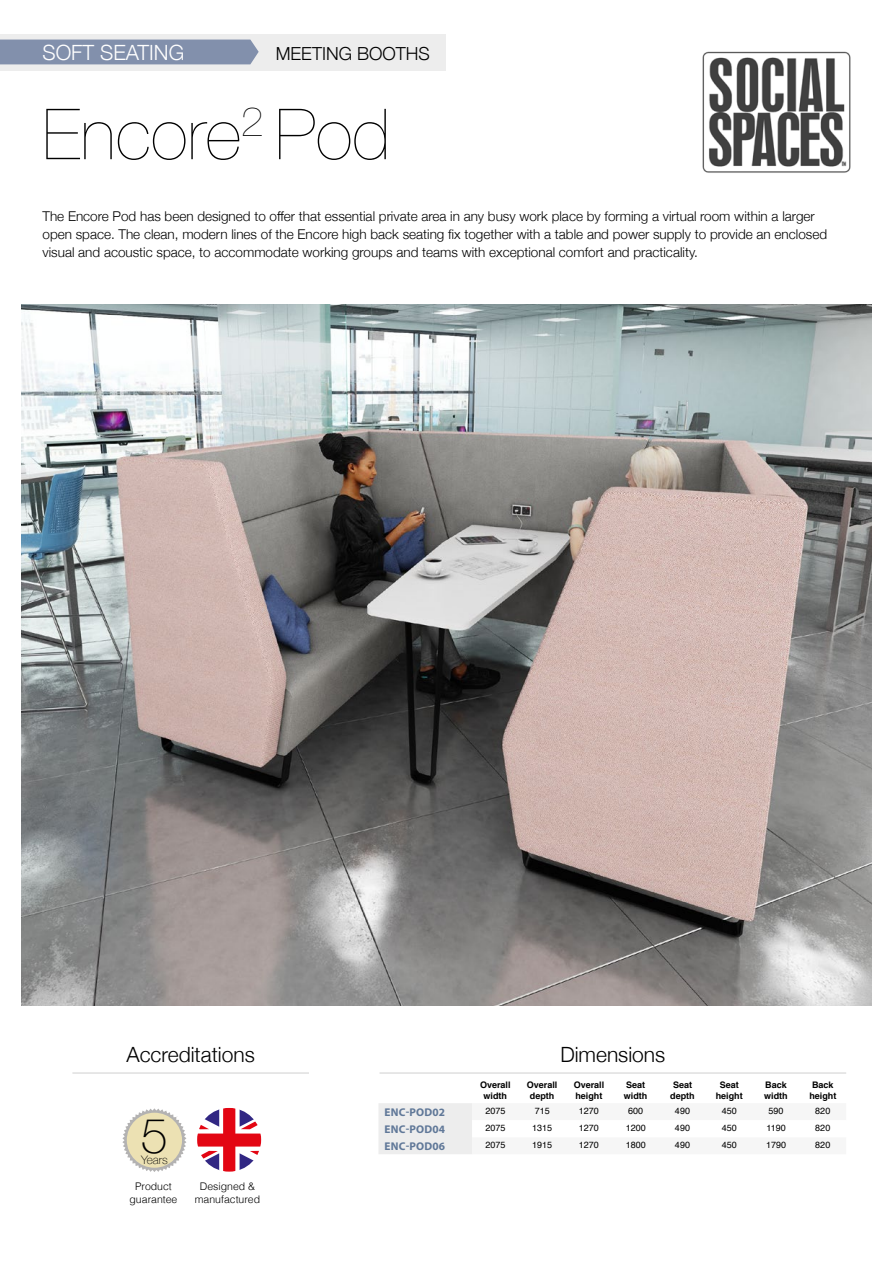
<style>
.page{position:relative;width:893px;height:1263px;background:#fff}
.page>*{position:absolute;margin:0;border:0;box-sizing:border-box;transform-origin:0 0}
.t1{font:200 70.5px "Helvetica Neue";color:#000}
.t2{font:100 48.45px "Helvetica Neue";color:#000}
.Sub_headings{font:300 21px "Helvetica Neue";color:#000}
.Page_titles{font:300 21px "Helvetica Neue";color:#fff}
.Paragraph_Left{font:300 18px "Helvetica Neue";color:#000}
.Product_Description{font:300 13.5px/18px "Helvetica Neue";color:#000}
.t3{font:100 11.85px "Helvetica Neue";color:#000}
.Paragraph_Left-2{font:700 11.25px "Myriad Pro";letter-spacing:.02em;color:#607898}
.Paragraph_centre{font:300 10.5px/12.6px "Helvetica";color:#000;text-align:center}
.Paragraph_Left-3{font:700 9px "Helvetica";color:#000}
.Paragraph_Left-4{font:9px "Helvetica";color:#000}
</style>
<div class="page">
<img style="left:21px;top:304px;width:851px;height:702px">
<svg style="left:122px;top:1108px;width:64px;height:64px"></svg>
<div style="left:127px;top:1113px;width:55px;height:55px;background:#ece1b3;border-radius:50%"></div>
<hr style="left:72px;top:1073px;width:237px;height:1px;background:#d0d0d0">
<svg style="left:197px;top:1108px;width:64px;height:64px"></svg>
<div style="left:379px;top:1103px;width:93px;height:51px;background:#ededed"></div>
<hr style="left:379px;top:1073px;width:467px;height:1px;background:#d0d0d0">
<img style="left:702px;top:51px;width:149px;height:122px">
<div style="left:0;top:34px;width:445px;height:36px;background:#ededed"></div>
<div style="left:0;top:40px;width:259px;height:24px;background:#8290ac"></div>
<p class="Page_titles" style="left:43px;top:35px;width:143px">SOFT SEATING</p>
<p class="Paragraph_Left" style="left:276px;top:39px;width:155px">MEETING BOOTHS</p>
<p class="t1" style="left:43px;top:79px;width:349px">Encore<sup>2</sup> Pod</p>
<p class="Product_Description" style="left:43px;top:207px;width:786px">The Encore Pod has been designed to offer that essential private area in any busy work place by forming a virtual room within a larger open space. The clean, modern lines of the Encore high back seating fix together with a table and power supply to provide an enclosed visual and acoustic space, to accommodate working groups and teams with exceptional comfort and practicality.</p>
<p class="Sub_headings" style="left:126px;top:1038px;width:130px">Accreditations</p>
<p class="t2" style="left:141px;top:1099px;width:29px">5</p>
<p class="t3" style="left:141px;top:1150px;width:28px">Years</p>
<p class="Paragraph_centre" style="left:130px;top:1179px;width:49px">Product guarantee</p>
<p class="Paragraph_centre" style="left:195px;top:1179px;width:67px">Designed &amp; manufactured</p>
<p class="Paragraph_Left-3" style="left:480px;top:1078px;width:32px">Overall</p>
<p class="Paragraph_Left-3" style="left:484px;top:1088px;width:25px">width</p>
<p class="Sub_headings" style="left:560px;top:1038px;width:106px">Dimensions</p>
<p class="Paragraph_Left-3" style="left:527px;top:1078px;width:32px">Overall</p>
<p class="Paragraph_Left-3" style="left:530px;top:1088px;width:26px">depth</p>
<p class="Paragraph_Left-3" style="left:574px;top:1078px;width:32px">Overall</p>
<p class="Paragraph_Left-3" style="left:575px;top:1088px;width:28px">height</p>
<p class="Paragraph_Left-3" style="left:626px;top:1078px;width:21px">Seat</p>
<p class="Paragraph_Left-3" style="left:624px;top:1088px;width:25px">width</p>
<p class="Paragraph_Left-3" style="left:673px;top:1078px;width:21px">Seat</p>
<p class="Paragraph_Left-3" style="left:670px;top:1088px;width:26px">depth</p>
<p class="Paragraph_Left-3" style="left:720px;top:1078px;width:21px">Seat</p>
<p class="Paragraph_Left-3" style="left:716px;top:1088px;width:28px">height</p>
<p class="Paragraph_Left-3" style="left:765px;top:1078px;width:23px">Back</p>
<p class="Paragraph_Left-3" style="left:764px;top:1088px;width:25px">width</p>
<p class="Paragraph_Left-3" style="left:812px;top:1078px;width:23px">Back</p>
<p class="Paragraph_Left-3" style="left:809px;top:1088px;width:28px">height</p>
<p class="Paragraph_Left-2" style="left:385px;top:1105px;width:62px">ENC-POD02</p>
<p class="Paragraph_Left-4" style="left:485px;top:1104px;width:22px">2075</p>
<p class="Paragraph_Left-4" style="left:535px;top:1104px;width:17px">715</p>
<p class="Paragraph_Left-4" style="left:579px;top:1104px;width:22px">1270</p>
<p class="Paragraph_Left-4" style="left:628px;top:1104px;width:17px">600</p>
<p class="Paragraph_Left-4" style="left:675px;top:1104px;width:17px">490</p>
<p class="Paragraph_Left-4" style="left:722px;top:1104px;width:17px">450</p>
<p class="Paragraph_Left-4" style="left:768px;top:1104px;width:17px">590</p>
<p class="Paragraph_Left-4" style="left:815px;top:1104px;width:17px">820</p>
<p class="Paragraph_Left-2" style="left:385px;top:1122px;width:62px">ENC-POD04</p>
<p class="Paragraph_Left-4" style="left:485px;top:1121px;width:22px">2075</p>
<p class="Paragraph_Left-4" style="left:532px;top:1121px;width:22px">1315</p>
<p class="Paragraph_Left-4" style="left:579px;top:1121px;width:22px">1270</p>
<p class="Paragraph_Left-4" style="left:626px;top:1121px;width:22px">1200</p>
<p class="Paragraph_Left-4" style="left:675px;top:1121px;width:17px">490</p>
<p class="Paragraph_Left-4" style="left:722px;top:1121px;width:17px">450</p>
<p class="Paragraph_Left-4" style="left:766px;top:1121px;width:21px">1190</p>
<p class="Paragraph_Left-4" style="left:815px;top:1121px;width:17px">820</p>
<p class="Paragraph_Left-2" style="left:385px;top:1139px;width:62px">ENC-POD06</p>
<p class="Paragraph_Left-4" style="left:485px;top:1138px;width:22px">2075</p>
<p class="Paragraph_Left-4" style="left:532px;top:1138px;width:22px">1915</p>
<p class="Paragraph_Left-4" style="left:579px;top:1138px;width:22px">1270</p>
<p class="Paragraph_Left-4" style="left:626px;top:1138px;width:22px">1800</p>
<p class="Paragraph_Left-4" style="left:675px;top:1138px;width:17px">490</p>
<p class="Paragraph_Left-4" style="left:722px;top:1138px;width:17px">450</p>
<p class="Paragraph_Left-4" style="left:766px;top:1138px;width:22px">1790</p>
<p class="Paragraph_Left-4" style="left:815px;top:1138px;width:17px">820</p>
</div>
